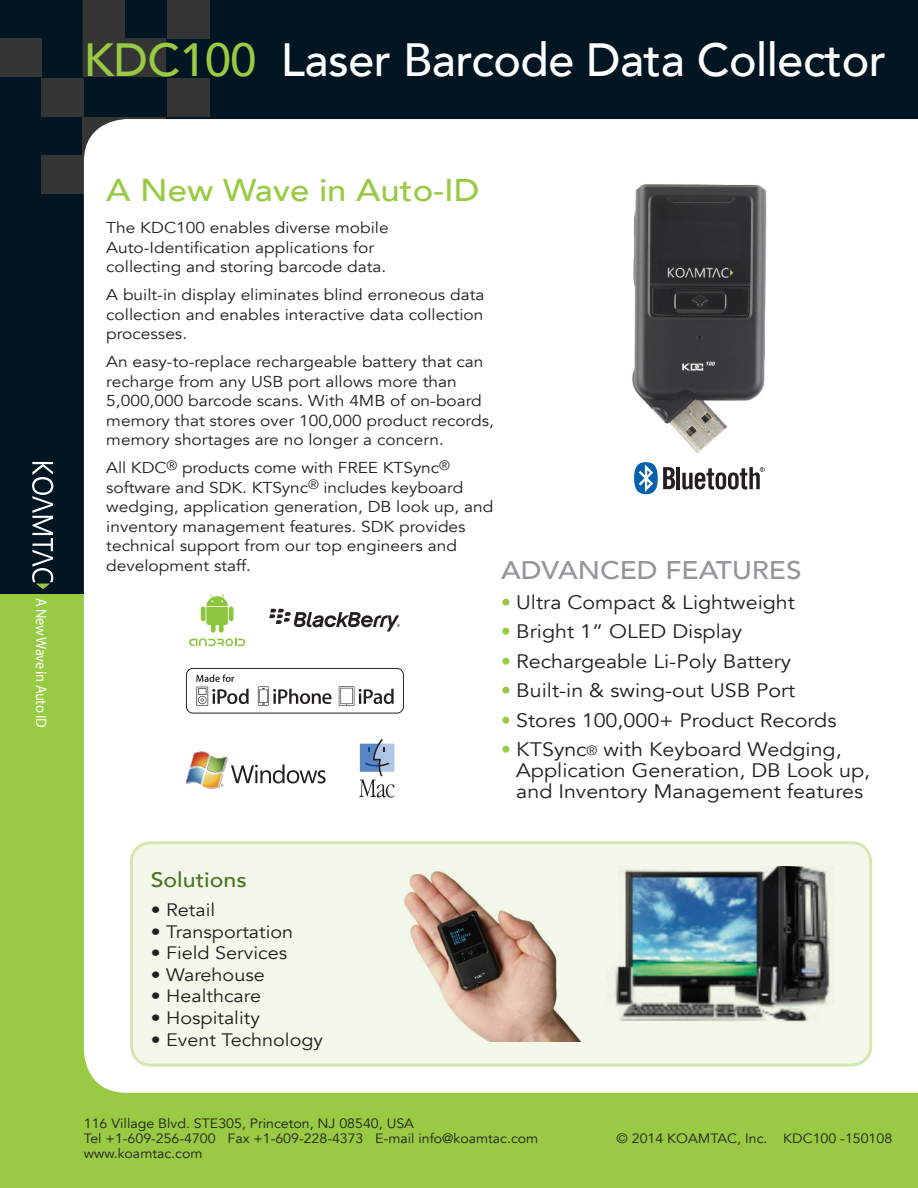
<style>
.page{position:relative;width:918px;height:1188px;background:#fff}
.page>*{position:absolute;margin:0;border:0;box-sizing:border-box;transform-origin:0 0}
.t1{font:500 46.5px "Avenir LT";letter-spacing:-.01em;color:#fff}
.t2{font:500 31.5px "Avenir LT";color:#98ca43;scale:1.1 1}
.t3{font:500 25.5px "Avenir LT";color:#939598;scale:1.1 1}
.t4{font:500 21px "Avenir LT";color:#4b7524;scale:1.1 1}
.t5{font:19.5px/21px "Avenir";color:#231f20;scale:1.1 1}
.t6{font:18px "Avenir";color:#231f20;scale:1.1 1}
.본문{font:15.75px/19.5px "Avenir";color:#231f20;scale:1.1 1}
.t7{font:15.15px "Myriad Pro";letter-spacing:-.03em;color:#fff;scale:.95 1}
.t8{font:13.5px/15px "Avenir";color:#231f20;scale:1.05 1}
.s1{color:#98ca43}
.s2{font-size:13.5px}
</style>
<div class="page">
<div style="left:0;top:0;width:918px;height:594px;background:#011622"></div>
<div style="left:167px;top:79px;width:42px;height:38px;background:#363536"></div>
<div style="left:167px;top:0;width:42px;height:39px;background:#363536"></div>
<div style="left:41px;top:79px;width:42px;height:38px;background:#363536"></div>
<div style="left:0;top:38px;width:41px;height:39px;background:#363536"></div>
<div style="left:41px;top:155px;width:42px;height:39px;background:#363536"></div>
<div style="left:83px;top:117px;width:83px;height:39px;background:#363536"></div>
<svg style="left:83px;top:0;width:83px;height:77px"></svg>
<div style="left:0;top:594px;width:918px;height:594px;background:#98ca43"></div>
<div style="left:84px;top:119px;width:834px;height:974px;background:#fff"></div>
<svg style="left:32px;top:462px;width:21px;height:127px"></svg>
<div style="left:131px;top:843px;width:740px;height:222px;background:#f3f8ea;border-radius:20px"></div>
<div style="left:130px;top:841px;width:742px;height:226px;border:3px solid #d4e6b1;border-radius:20px"></div>
<hr style="left:677px;top:467px;width:3px;height:22px;background:#231f20">
<svg style="left:634px;top:462px;width:41px;height:32px"></svg>
<svg style="left:682px;top:467px;width:83px;height:23px;background:#a19fa0"></svg>
<img style="left:404px;top:871px;width:178px;height:171px">
<img style="left:610px;top:866px;width:220px;height:156px">
<img style="left:564px;top:174px;width:268px;height:288px">
<svg style="left:189px;top:594px;width:56px;height:52px"></svg>
<svg style="left:269px;top:609px;width:131px;height:22px;background:#bab9b9"></svg>
<svg style="left:186px;top:668px;width:218px;height:46px;background:#dbdbdb"></svg>
<div style="left:351px;top:735px;width:53px;height:70px;background:#fff"></div>
<svg style="left:359px;top:739px;width:36px;height:59px"></svg>
<svg style="left:186px;top:751px;width:140px;height:39px;background:#dad7cf"></svg>
<p class="t1" style="left:84px;top:33px;width:804px"><span class="s1">KDC100</span> Laser Barcode Data Collector</p>
<p class="t7" style="left:51px;top:598px;width:138px;rotate:90deg">A New Wave in Auto ID</p>
<p class="t2" style="left:106px;top:172px;width:341px">A New Wave in Auto-ID</p>
<p class="본문" style="left:106px;top:218px;width:258px">The KDC100 enables diverse mobile<br>Auto-Identification applications for collecting and storing barcode data.</p>
<p class="본문" style="left:106px;top:285px;width:345px;text-align:justify">A built-in display eliminates blind erroneous data collection and enables interactive data collection processes.</p>
<p class="본문" style="left:106px;top:352px;width:354px">An easy-to-replace rechargeable battery that can recharge from any USB port allows more than 5,000,000 barcode scans. With 4MB of on-board memory that stores over 100,000 product records, memory shortages are no longer a concern.</p>
<p class="본문" style="left:106px;top:458px;width:353px">All KDC<sup>®</sup> products come with FREE KTSync<sup>® </sup>software and SDK. KTSync<sup>®</sup> includes keyboard wedging, application generation, DB look up, and inventory management features. SDK provides technical support from our top engineers and development staff.</p>
<p class="t3" style="left:501px;top:556px;width:275px">ADVANCED FEATURES</p>
<p class="t5" style="left:501px;top:592px;width:269px"><span class="s1">•</span> Ultra Compact &amp; Lightweight</p>
<p class="t5" style="left:501px;top:621px;width:221px"><span class="s1">•</span> Bright 1” OLED Display</p>
<p class="t5" style="left:501px;top:651px;width:265px"><span class="s1">•</span> Rechargeable Li-Poly Battery</p>
<p class="t5" style="left:501px;top:680px;width:269px"><span class="s1">•</span> Built-in &amp; swing-out USB Port</p>
<p class="t5" style="left:501px;top:710px;width:306px"><span class="s1">•</span> Stores 100,000+ Product Records</p>
<p class="t5" style="left:516px;top:739px;width:323px;text-indent:-15px"><span class="s1">•</span> KTSync<span class="s2">®</span> with Keyboard Wedging,<br>Application Generation, DB Look up, and Inventory Management features</p>
<p class="t4" style="left:151px;top:868px;width:89px">Solutions</p>
<p class="t6" style="left:151px;top:899px;width:60px">• Retail</p>
<p class="t6" style="left:151px;top:921px;width:131px">• Transportation</p>
<p class="t6" style="left:151px;top:942px;width:126px">• Field Services</p>
<p class="t6" style="left:151px;top:964px;width:105px">• Warehouse</p>
<p class="t6" style="left:151px;top:986px;width:102px">• Healthcare</p>
<p class="t6" style="left:151px;top:1007px;width:101px">• Hospitality</p>
<p class="t6" style="left:151px;top:1029px;width:158px">• Event Technology</p>
<p class="t8" style="left:84px;top:1116px;width:434px">116 Village Blvd. STE305, Princeton, NJ 08540, USA<br>Tel +1-609-256-4700 Fax +1-609-228-4373 E-mail info@koamtac.com www.koamtac.com</p>
<p class="t8" style="left:617px;top:1131px;width:264px">© 2014 KOAMTAC, Inc. KDC100 -150108</p>
</div>
